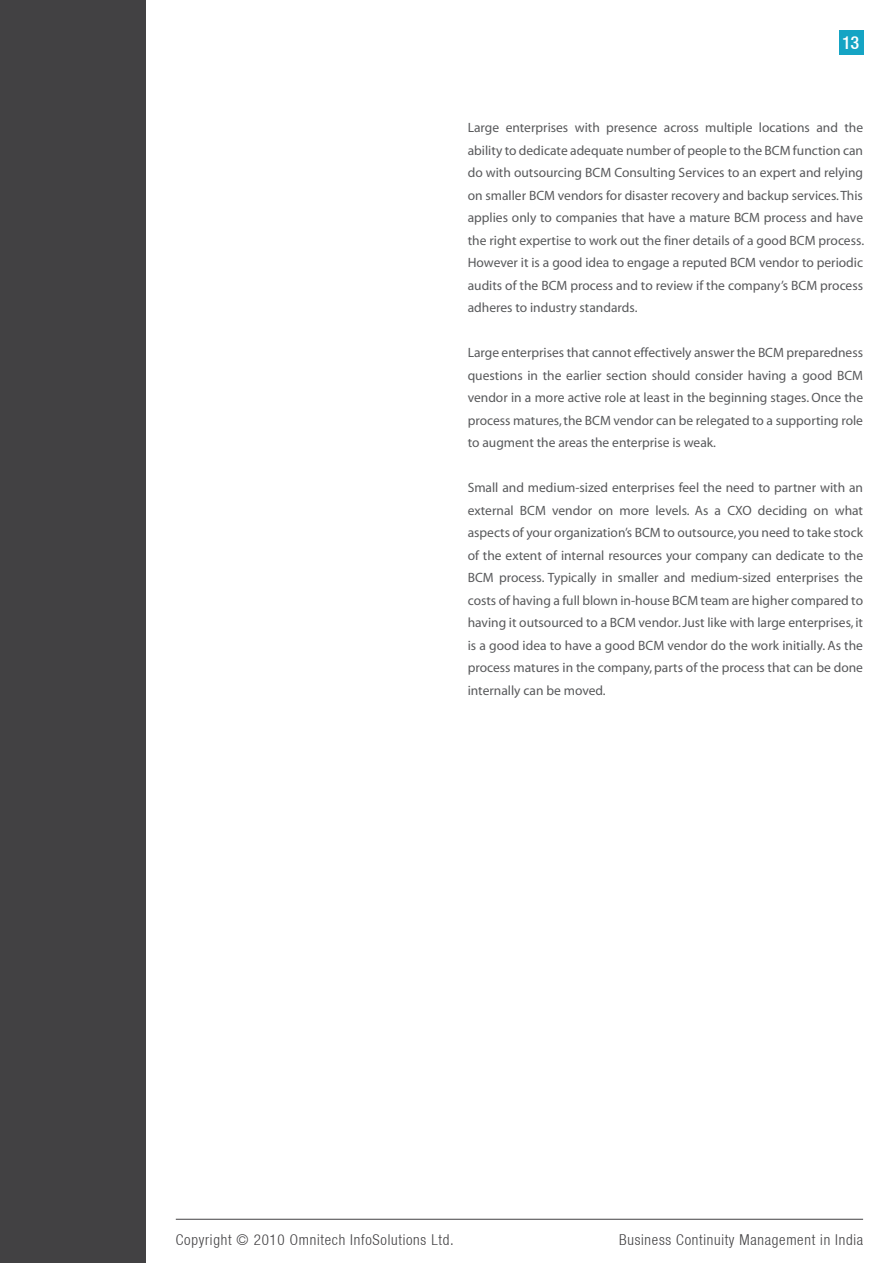
<style>
.page{position:relative;width:894px;height:1263px;background:#fff}
.page>*{position:absolute;margin:0;border:0;box-sizing:border-box;transform-origin:0 0}
.t1{font:18px "Heavenetica Cond 6 Med SH";color:#fff}
.t2{font:15px "Heavenetica Cond 4 Lt SH";letter-spacing:.05em;color:#424143}
.t3{font:13.5px/22.5px "Myriad";color:#58595b;text-align:justify}
</style>
<div class="page">
<div style="left:0;top:0;width:146px;height:1263px;background:#424143"></div>
<hr style="left:176px;top:1219px;width:686px;height:1px;background:#424143">
<div style="left:838px;top:30px;width:25px;height:25px;background:#15a4c4"></div>
<h1 class="t1" style="left:841px;top:31px;width:19px">13</h1>
<p class="t3" style="left:467px;top:117px;width:398px">Large enterprises with presence across multiple locations and the ability to dedicate adequate number of people to the BCM function can do with outsourcing BCM Consulting Services to an expert and relying on smaller BCM vendors for disaster recovery and backup services. This applies only to companies that have a mature BCM process and have the right expertise to work out the finer details of a good BCM process.<br>However it is a good idea to engage a reputed BCM vendor to periodic audits of the BCM process and to review if the company’s BCM process adheres to industry standards.</p>
<p class="t3" style="left:467px;top:342px;width:397px">Large enterprises that cannot effectively answer the BCM preparedness questions in the earlier section should consider having a good BCM vendor in a more active role at least in the beginning stages. Once the process matures, the BCM vendor can be relegated to a supporting role to augment the areas the enterprise is weak.</p>
<p class="t3" style="left:467px;top:477px;width:397px">Small and medium-sized enterprises feel the need to partner with an external BCM vendor on more levels. As a CXO deciding on what aspects of your organization’s BCM to outsource, you need to take stock of the extent of internal resources your company can dedicate to the BCM process. Typically in smaller and medium-sized enterprises the costs of having a full blown in-house BCM team are higher compared to having it outsourced to a BCM vendor. Just like with large enterprises, it is a good idea to have a good BCM vendor do the work initially. As the process matures in the company, parts of the process that can be done internally can be moved.</p>
<p class="t2" style="left:176px;top:1230px;width:279px">Copyright © 2010 Omnitech InfoSolutions Ltd.</p>
<p class="t2" style="left:619px;top:1230px;width:245px">Business Continuity Management in India</p>
</div>
